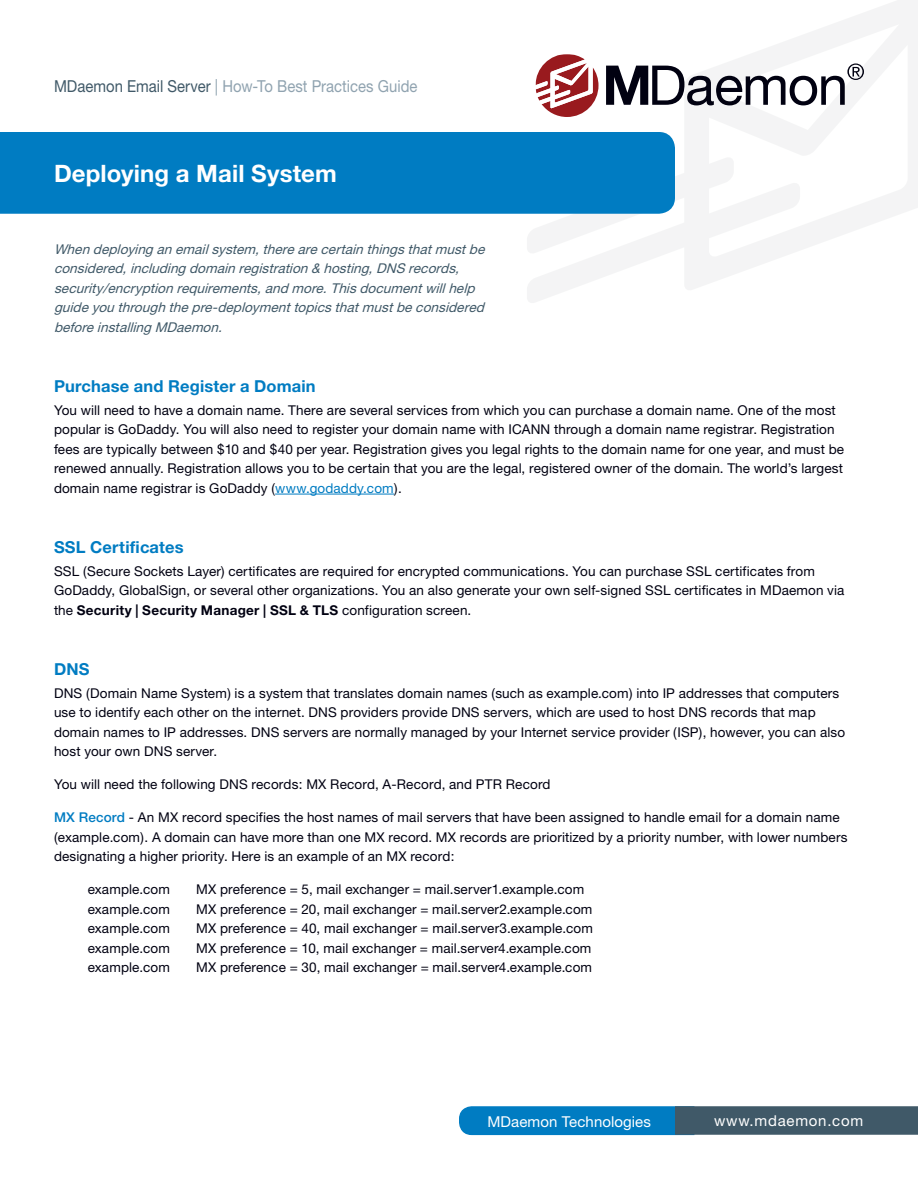
<style>
.page{position:relative;width:918px;height:1188px;background:#fff}
.page>*{position:absolute;margin:0;border:0;box-sizing:border-box;transform-origin:0 0}
.t1{font:700 24px "Helvetica Neue";letter-spacing:.005em;color:#fff}
.AltN_-_Paragraph_Tit{font:700 16.5px "Helvetica Neue";letter-spacing:.01em;color:#007cc2}
.AltN_-_Page_Title{font:16.5px "Helvetica Neue";color:#90a3b0;scale:.9 1}
.t2{font:15px "Helvetica Neue";letter-spacing:.01em;color:#fff}
.t3{font:15px "Helvetica Neue";letter-spacing:.05em;color:#fff}
.AltN_-_Paragraph{font:13.5px/19.5px "Helvetica Neue";letter-spacing:.01em;color:#010111}
.AltN_-_Paragraph_Ind{font:13.5px "Helvetica Neue";letter-spacing:.01em;color:#010111}
.AltN_-_Paragraph-2{font:italic 13.5px/19.5px "Helvetica Neue";color:#405968}
.s1{color:#405968}
.s2{color:#007cc2}
.s3{font-weight:700}
.s4{font-weight:500;color:#007cc2}
</style>
<div class="page">
<svg style="left:527px;top:0;width:391px;height:303px"></svg>
<hr style="left:275px;top:494px;width:119px;height:1px;background:#007cc2">
<div style="left:0;top:132px;width:675px;height:82px;background:#007cc2"></div>
<svg style="left:536px;top:54px;width:63px;height:63px"></svg>
<svg style="left:606px;top:63px;width:258px;height:42px"></svg>
<svg style="left:459px;top:1106px;width:235px;height:30px;background:#0d82c5"></svg>
<div style="left:676px;top:1107px;width:242px;height:27px;background:#405968"></div>
<div style="left:675px;top:1106px;width:243px;height:29px;border:2px solid #405968"></div>
<p class="AltN_-_Page_Title" style="left:54px;top:76px;width:405px"><span class="s1">MDaemon Email Server</span> | How-To Best Practices Guide</p>
<p class="t1" style="left:54px;top:159px;width:284px">Deploying a Mail System</p>
<p class="AltN_-_Paragraph-2" style="left:54px;top:239px;width:436px">Whendeployinganemailsystem,therearecertainthingsthatmustbe considered,includingdomainregistration&amp; hosting,DNS records, security/encryptionrequirements,and more.Thisdocumentwillhelp guideyouthroughthepre-deploymenttopicsthatmustbeconsidered beforeinstallingMDaemon.</p>
<p class="AltN_-_Paragraph_Tit" style="left:54px;top:376px;width:263px">Purchase and Register a Domain</p>
<p class="AltN_-_Paragraph" style="left:54px;top:400px;width:792px">You will need to have a domain name. There are several services from which you can purchase a domain name. One of the most popular is GoDaddy. You will also need to register your domain name with ICANN through a domain name registrar. Registration fees are typically between $10 and $40 per year. Registration gives you legal rights to the domain name for one year, and must be renewed annually. Registration allows you to be certain that you are the legal, registered owner of the domain. The world’s largest domain name registrar is GoDaddy (<span class="s2">www.godaddy.com</span>).</p>
<p class="AltN_-_Paragraph_Tit" style="left:54px;top:537px;width:131px">SSL Certificates</p>
<p class="AltN_-_Paragraph" style="left:54px;top:561px;width:792px">SSL (Secure Sockets Layer) certificates are required for encrypted communications. You can purchase SSL certificates from<br>GoDaddy, GlobalSign, or several other organizations. You an also generate your own self-signed SSL certificates in MDaemon via the <span class="s3">Security | Security Manager | SSL &amp; TLS</span> configuration screen.</p>
<p class="AltN_-_Paragraph_Tit" style="left:54px;top:659px;width:37px">DNS</p>
<p class="AltN_-_Paragraph" style="left:54px;top:683px;width:793px">DNS (Domain Name System) is a system that translates domain names (such as example.com) into IP addresses that computers use to identify each other on the internet. DNS providers provide DNS servers, which are used to host DNS records that map domain names to IP addresses. DNS servers are normally managed by your Internet service provider (ISP), however, you can also host your own DNS server.</p>
<p class="AltN_-_Paragraph" style="left:54px;top:775px;width:498px">You will need the following DNS records: MX Record, A-Record, and PTR Record</p>
<p class="AltN_-_Paragraph" style="left:54px;top:808px;width:795px"><span class="s4">MX Record</span> - An MX record specifies the host names of mail servers that have been assigned to handle email for a domain name (example.com). A domain can have more than one MX record. MX records are prioritized by a priority number, with lower numbers designating a higher priority. Here is an example of an MX record:</p>
<p class="AltN_-_Paragraph_Ind" style="left:88px;top:881px;width:84px">example.com</p>
<p class="AltN_-_Paragraph_Ind" style="left:196px;top:881px;width:390px">MX preference = 5, mail exchanger = mail.server1.example.com</p>
<p class="AltN_-_Paragraph_Ind" style="left:88px;top:901px;width:84px">example.com</p>
<p class="AltN_-_Paragraph_Ind" style="left:196px;top:901px;width:398px">MX preference = 20, mail exchanger = mail.server2.example.com</p>
<p class="AltN_-_Paragraph_Ind" style="left:88px;top:920px;width:84px">example.com</p>
<p class="AltN_-_Paragraph_Ind" style="left:196px;top:920px;width:398px">MX preference = 40, mail exchanger = mail.server3.example.com</p>
<p class="AltN_-_Paragraph_Ind" style="left:88px;top:940px;width:84px">example.com</p>
<p class="AltN_-_Paragraph_Ind" style="left:196px;top:940px;width:397px">MX preference = 10, mail exchanger = mail.server4.example.com</p>
<p class="AltN_-_Paragraph_Ind" style="left:88px;top:959px;width:84px">example.com</p>
<p class="AltN_-_Paragraph_Ind" style="left:196px;top:959px;width:397px">MX preference = 30, mail exchanger = mail.server4.example.com</p>
<p class="t2" style="left:488px;top:1112px;width:165px">MDaemon Technologies</p>
<p class="t3" style="left:714px;top:1112px;width:151px">www.mdaemon.com</p>
</div>
